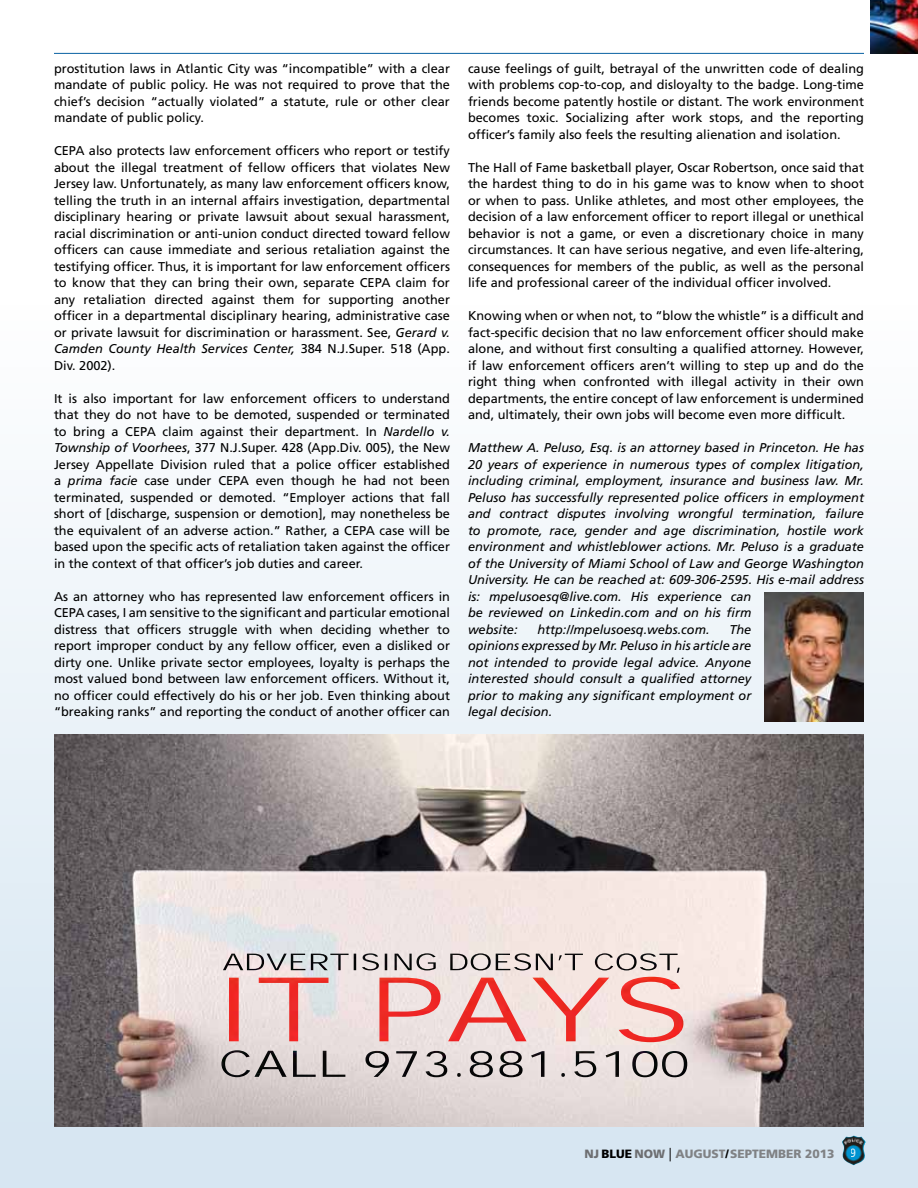
<style>
.page{position:relative;width:918px;height:1188px;background:#fff}
.page>*{position:absolute;margin:0;border:0;box-sizing:border-box;transform-origin:0 0}
.t1{font:12.75px/16.5px "Frutiger";color:#000;text-align:justify}
.t2{font:italic 12.75px/16.5px "Frutiger";color:#000}
.t3{font:900 12px "Frutiger";color:#808285}
.t4{font:condensed 12px "Frutiger";color:#fff}
.s1{font-style:italic}
.s2{color:#6d6e71}
.s3{color:#000}
.s4{font-weight:300;font-size:13.5px;color:#000}
</style>
<div class="page">
<div style="left:0;top:0;width:918px;height:1188px;background:linear-gradient(to bottom,#fff,#d7e6f1)"></div>
<img style="left:842px;top:1136px;width:24px;height:29px">
<img style="left:870px;top:0;width:48px;height:54px">
<hr style="left:54px;top:53px;width:810px;height:1px;background:#2472ac">
<img style="left:765px;top:592px;width:99px;height:130px">
<img style="left:54px;top:734px;width:810px;height:392px">
<p class="t1" style="left:54px;top:60px;width:398px">prostitution laws in Atlantic City was “incompatible” with a clear mandate of public policy. He was not required to prove that the chief’s decision “actually violated” a statute, rule or other clear mandate of public policy.</p>
<p class="t1" style="left:54px;top:143px;width:398px">CEPA also protects law enforcement officers who report or testify about the illegal treatment of fellow officers that violates New Jersey law. Unfortunately, as many law enforcement officers know, telling the truth in an internal affairs investigation, departmental disciplinary hearing or private lawsuit about sexual harassment, racial discrimination or anti-union conduct directed toward fellow officers can cause immediate and serious retaliation against the testifying officer. Thus, it is important for law enforcement officers to know that they can bring their own, separate CEPA claim for any retaliation directed against them for supporting another officer in a departmental disciplinary hearing, administrative case or private lawsuit for discrimination or harassment. See, <span class="s1">Gerard v.<br>Camden County Health Services Center,</span> 384 N.J.Super. 518 (App.<br>Div. 2002).</p>
<p class="t1" style="left:54px;top:390px;width:398px">It is also important for law enforcement officers to understand that they do not have to be demoted, suspended or terminated to bring a CEPA claim against their department. In <span class="s1">Nardello v.<br>Township of Voorhees</span>, 377 N.J.Super. 428 (App.Div. 005), the New Jersey Appellate Division ruled that a police officer established a <span class="s1">prima facie</span> case under CEPA even though he had not been terminated, suspended or demoted. “Employer actions that fall short of [discharge, suspension or demotion], may nonetheless be the equivalent of an adverse action.” Rather, a CEPA case will be based upon the specific acts of retaliation taken against the officer in the context of that officer’s job duties and career.</p>
<p class="t1" style="left:54px;top:588px;width:398px">As an attorney who has represented law enforcement officers in CEPA cases, I am sensitive to the significant and particular emotional distress that officers struggle with when deciding whether to report improper conduct by any fellow officer, even a disliked or dirty one. Unlike private sector employees, loyalty is perhaps the most valued bond between law enforcement officers. Without it, no officer could effectively do his or her job. Even thinking about “breaking ranks” and reporting the conduct of another officer can</p>
<p class="t1" style="left:468px;top:60px;width:398px">cause feelings of guilt, betrayal of the unwritten code of dealing with problems cop-to-cop, and disloyalty to the badge. Long-time friends become patently hostile or distant. The work environment becomes toxic. Socializing after work stops, and the reporting officer’s family also feels the resulting alienation and isolation.</p>
<p class="t1" style="left:468px;top:159px;width:398px">The Hall of Fame basketball player, Oscar Robertson, once said that the hardest thing to do in his game was to know when to shoot or when to pass. Unlike athletes, and most other employees, the decision of a law enforcement officer to report illegal or unethical behavior is not a game, or even a discretionary choice in many circumstances. It can have serious negative, and even life-altering, consequences for members of the public, as well as the personal life and professional career of the individual officer involved.</p>
<p class="t1" style="left:468px;top:308px;width:398px">Knowing when or when not, to “blow the whistle” is a difficult and fact-specific decision that no law enforcement officer should make alone, and without first consulting a qualified attorney. However, if law enforcement officers aren’t willing to step up and do the right thing when confronted with illegal activity in their own departments, the entire concept of law enforcement is undermined and, ultimately, their own jobs will become even more difficult.</p>
<p class="t2" style="left:468px;top:440px;width:398px">Matthew A. Peluso, Esq. is an attorney based in Princeton. He has 20 years of experience in numerous types of complex litigation, including criminal, employment, insurance and business law. Mr.<br>Peluso has successfully represented police officers in employment and contract disputes involving wrongful termination, failure to promote, race, gender and age discrimination, hostile work environment and whistleblower actions. Mr. Peluso is a graduate of the University of Miami School of Law and George Washington University. He can be reached at: 609-306-2595. His e-mail address is: mpelusoesq@live.com. His experience can<br>be reviewed on Linkedin.com and on his firm<br>website:</p>
<p class="t2" style="left:468px;top:621px;width:285px;text-align:justify;text-indent:261px">The opinions expressed by Mr. Peluso in his article are not intended to provide legal advice. Anyone interested should consult a qualified attorney prior to making any significant employment or legal decision.</p>
<p class="t2" style="left:537px;top:621px;width:174px">http://mpelusoesq.webs.com.</p>
<p class="t3" style="left:584px;top:1146px;width:252px"><span class="s2">NJ</span> <span class="s3">BLUE</span> <span class="s2">NOW</span> <span class="s4">|</span> AUGUST<span class="s3">/</span>SEPTEMBER 2013</p>
<p class="t4" style="left:851px;top:1146px;width:7px">9</p>
</div>
